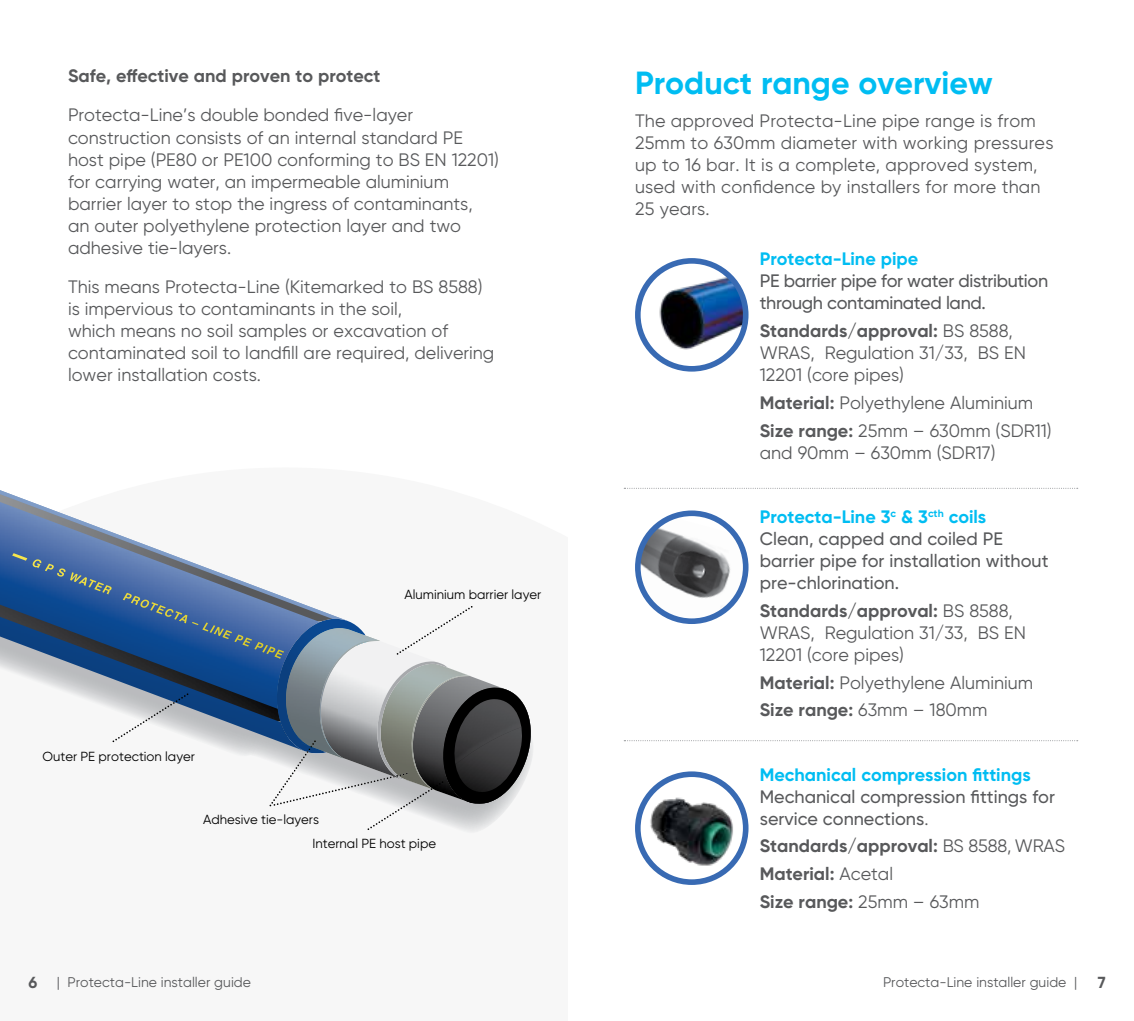
<style>
.page{position:relative;width:1134px;height:1021px;background:#fff}
.page>*{position:absolute;margin:0;border:0;box-sizing:border-box;transform-origin:0 0}
.t1{font:700 32px "Gilroy";color:#00bdf2}
.t2{font:18px/22px "Gilroy";color:#58595b}
.t3{font:500 18px/22px "Gilroy";color:#58595b}
.t4{font:700 18px/27.6px "Gilroy";color:#58595b}
.t5{font:500 18px/22px "Gilroy";letter-spacing:-.02em;color:#58595b}
.t6{font:700 18px "Gilroy";color:#00bdf2}
.t7{font:700 16px "Gilroy";color:#58595b}
.t8{font:14px "Gilroy";color:#58595b}
.t9{font:13.2px/23.4px "Gilroy";color:#000}
.s1{font-weight:700;font-size:16px}
.s2{font-weight:700}
.s3{font-weight:700;color:#00bdf2}
.s4{font-weight:400}
</style>
<div class="page">
<img style="left:638px;top:267px;width:108px;height:100px">
<div style="left:635px;top:258px;width:113px;height:113px;border:6px solid #386ab3;border-radius:50%"></div>
<img style="left:638px;top:517px;width:108px;height:104px">
<div style="left:635px;top:510px;width:113px;height:114px;border:6px solid #386ab3;border-radius:50%"></div>
<img style="left:643px;top:774px;width:97px;height:108px">
<div style="left:635px;top:771px;width:113px;height:113px;border:6px solid #386ab3;border-radius:50%"></div>
<svg style="left:624px;top:488px;width:454px;height:1px"></svg>
<svg style="left:624px;top:740px;width:454px;height:1px"></svg>
<img style="left:112px;top:722px;width:158px;height:29px">
<img style="left:0;top:622px;width:270px;height:100px">
<img style="left:0;top:494px;width:308px;height:128px">
<img style="left:12px;top:553px;width:120px;height:47px">
<svg style="left:270px;top:606px;width:263px;height:224px"></svg>
<svg style="left:113px;top:693px;width:75px;height:49px"></svg>
<p class="t4" style="left:68px;top:62px;width:314px">Safe, effective and proven to protect</p>
<p class="t2" style="left:68px;top:104px;width:432px">Protecta-Line’s double bonded five-layer construction consists of an internal standard PE host pipe (PE80 or PE100 conforming to BS EN 12201) for carrying water, an impermeable aluminium barrier layer to stop the ingress of contaminants,<br>an outer polyethylene protection layer and two adhesive tie-layers.</p>
<p class="t2" style="left:68px;top:275px;width:428px">This means Protecta-Line (Kitemarked to BS 8588) is impervious to contaminants in the soil,<br>which means no soil samples or excavation of contaminated soil to landfill are required, delivering lower installation costs.</p>
<p class="t9" style="left:405px;top:582px;width:138px">Aluminium barrier layer</p>
<p class="t9" style="left:43px;top:744px;width:154px">Outer PE protection layer</p>
<p class="t9" style="left:312px;top:807px;width:125px;text-indent:-109px">Adhesive tie-layers<br>Internal PE host pipe</p>
<p class="t8" style="left:28px;top:973px;width:224px"><span class="s1">6</span> | Protecta-Line installer guide</p>
<h1 class="t1" style="left:635px;top:62px;width:359px">Product range overview</h1>
<p class="t2" style="left:635px;top:109px;width:420px">The approved Protecta-Line pipe range is from 25mm to 630mm diameter with working pressures up to 16 bar. It is a complete, approved system, used with confidence by installers for more than 25 years.</p>
<p class="t6" style="left:760px;top:248px;width:160px">Protecta-Line pipe</p>
<p class="t5" style="left:760px;top:270px;width:290px">PE barrier pipe for water distribution through contaminated land.</p>
<p class="t2" style="left:760px;top:319px;width:268px"><span class="s2">Standards/approval:</span> BS 8588,<br>WRAS, Regulation 31/33, BS EN<br>12201 (core pipes)</p>
<p class="t2" style="left:760px;top:388px;width:293px;line-height:27.6px"><span class="s2">Material:</span> Polyethylene Aluminium<br><span class="s2">Size range:</span> 25mm – 630mm (SDR11)</p>
<p class="t2" style="left:760px;top:441px;width:237px">and 90mm – 630mm (SDR17)</p>
<p class="t3" style="left:760px;top:505px;width:290px"><span class="s3">Protecta-Line 3</span><sup>c</sup> <span class="s3">&amp; 3</span><sup>cth</sup> <span class="s3">coils<br></span>Clean, capped and coiled PE barrier pipe for installation without pre-chlorination.</p>
<p class="t2" style="left:760px;top:599px;width:268px"><span class="s2">Standards/approval:</span> BS 8588,<br>WRAS, Regulation 31/33, BS EN<br>12201 (core pipes)</p>
<p class="t2" style="left:760px;top:668px;width:275px;line-height:27.6px"><span class="s2">Material:</span> Polyethylene Aluminium<br><span class="s2">Size range:</span> 63mm – 180mm</p>
<p class="t6" style="left:760px;top:763px;width:272px">Mechanical compression fittings</p>
<p class="t3" style="left:760px;top:785px;width:297px">Mechanical compression fittings for service connections<span class="s4">.</span></p>
<p class="t4" style="left:760px;top:832px;width:307px">Standards/approval: <span class="s4">BS 8588, WRAS<br></span>Material: <span class="s4">Acetal<br></span>Size range: <span class="s4">25mm – 63mm</span></p>
<p class="t8" style="left:883px;top:973px;width:196px">Protecta-Line installer guide |</p>
<p class="t7" style="left:1098px;top:972px;width:9px">7</p>
</div>
